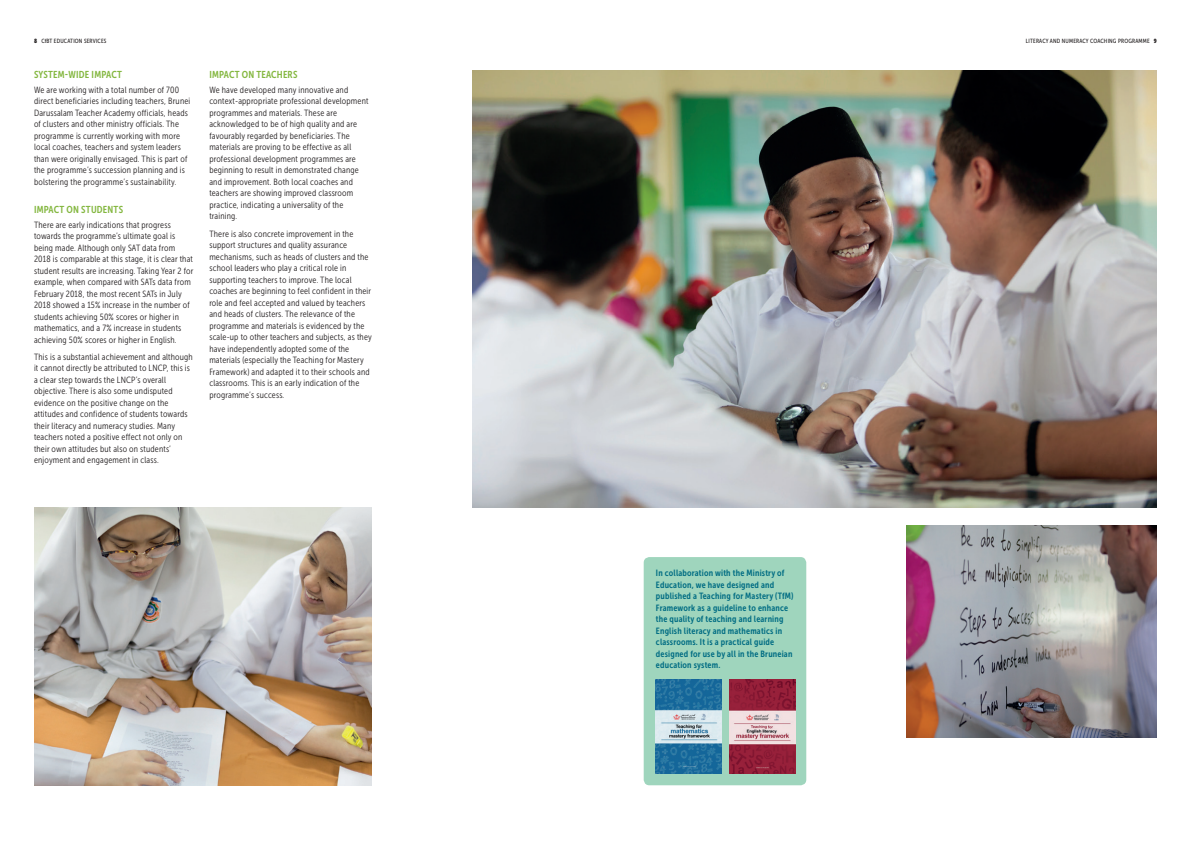
<style>
.page{position:relative;width:1191px;height:842px;background:#fff}
.page>*{position:absolute;margin:0;border:0;box-sizing:border-box;transform-origin:0 0}
.t1{font:10px "Museo Sans Cond 700";letter-spacing:.02em;color:#84b740}
.t2{font:9px/11.5px "Museo Sans Cond 300";letter-spacing:.02em;color:#231f20}
.t3{font:9px/11.5px "Museo Sans Cond 700";letter-spacing:.02em;color:#006c83}
.t4{font:6px "Museo Sans Cond 500";letter-spacing:.03em;color:#231f20}
.s1{font-family:"Museo Sans Cond 900"}
</style>
<div class="page">
<img style="left:34px;top:507px;width:338px;height:278px">
<img style="left:906px;top:526px;width:251px;height:211px">
<img style="left:472px;top:71px;width:685px;height:436px">
<div style="left:643px;top:557px;width:163px;height:228px;background:#9fd5bd;border-radius:6px"></div>
<img style="left:656px;top:679px;width:65px;height:94px">
<img style="left:729px;top:679px;width:66px;height:94px">
<p class="t4" style="left:34px;top:37px;width:74px"><span class="s1">8</span> CfBT EDUCATION SERVICES</p>
<p class="t4" style="left:1026px;top:37px;width:132px">LITERACY AND NUMERACY COACHING PROGRAMME <span class="s1">9</span></p>
<p class="t1" style="left:34px;top:69px;width:89px">SYSTEM-WIDE IMPACT</p>
<p class="t2" style="left:34px;top:84px;width:158px">We are working with a total number of 700 direct beneficiaries including teachers, Brunei Darussalam Teacher Academy officials, heads of clusters and other ministry officials. The programme is currently working with more local coaches, teachers and system leaders than were originally envisaged. This is part of the programme’s succession planning and is bolstering the programme’s sustainability.</p>
<p class="t1" style="left:34px;top:204px;width:91px">IMPACT ON STUDENTS</p>
<p class="t2" style="left:34px;top:219px;width:161px">There are early indications that progress towards the programme’s ultimate goal is being made. Although only SAT data from 2018 is comparable at this stage, it is clear that student results are increasing. Taking Year 2 for example, when compared with SATs data from February 2018, the most recent SATs in July 2018 showed a 15% increase in the number of students achieving 50% scores or higher in mathematics, and a 7% increase in students achieving 50% scores or higher in English.</p>
<p class="t2" style="left:34px;top:351px;width:160px">This is a substantial achievement and although it cannot directly be attributed to LNCP, this is a clear step towards the LNCP’s overall objective. There is also some undisputed evidence on the positive change on the attitudes and confidence of students towards their literacy and numeracy studies. Many teachers noted a positive effect not only on their own attitudes but also on students’ enjoyment and engagement in class.</p>
<p class="t1" style="left:209px;top:69px;width:90px">IMPACT ON TEACHERS</p>
<p class="t2" style="left:209px;top:84px;width:161px">We have developed many innovative and context-appropriate professional development programmes and materials. These are acknowledged to be of high quality and are favourably regarded by beneficiaries. The materials are proving to be effective as all professional development programmes are beginning to result in demonstrated change and improvement. Both local coaches and teachers are showing improved classroom practice, indicating a universality of the training.</p>
<p class="t2" style="left:209px;top:228px;width:164px">There is also concrete improvement in the support structures and quality assurance mechanisms, such as heads of clusters and the school leaders who play a critical role in supporting teachers to improve. The local coaches are beginning to feel confident in their role and feel accepted and valued by teachers and heads of clusters. The relevance of the programme and materials is evidenced by the scale-up to other teachers and subjects, as they have independently adopted some of the materials (especially the Teaching for Mastery Framework) and adapted it to their schools and classrooms. This is an early indication of the programme’s success.</p>
<p class="t3" style="left:656px;top:567px;width:139px">In collaboration with the Ministry of Education, we have designed and published a Teaching for Mastery (TfM)<br>Framework as a guideline to enhance the quality of teaching and learning English literacy and mathematics in classrooms. It is a practical guide designed for use by all in the Bruneian education system.</p>
</div>
